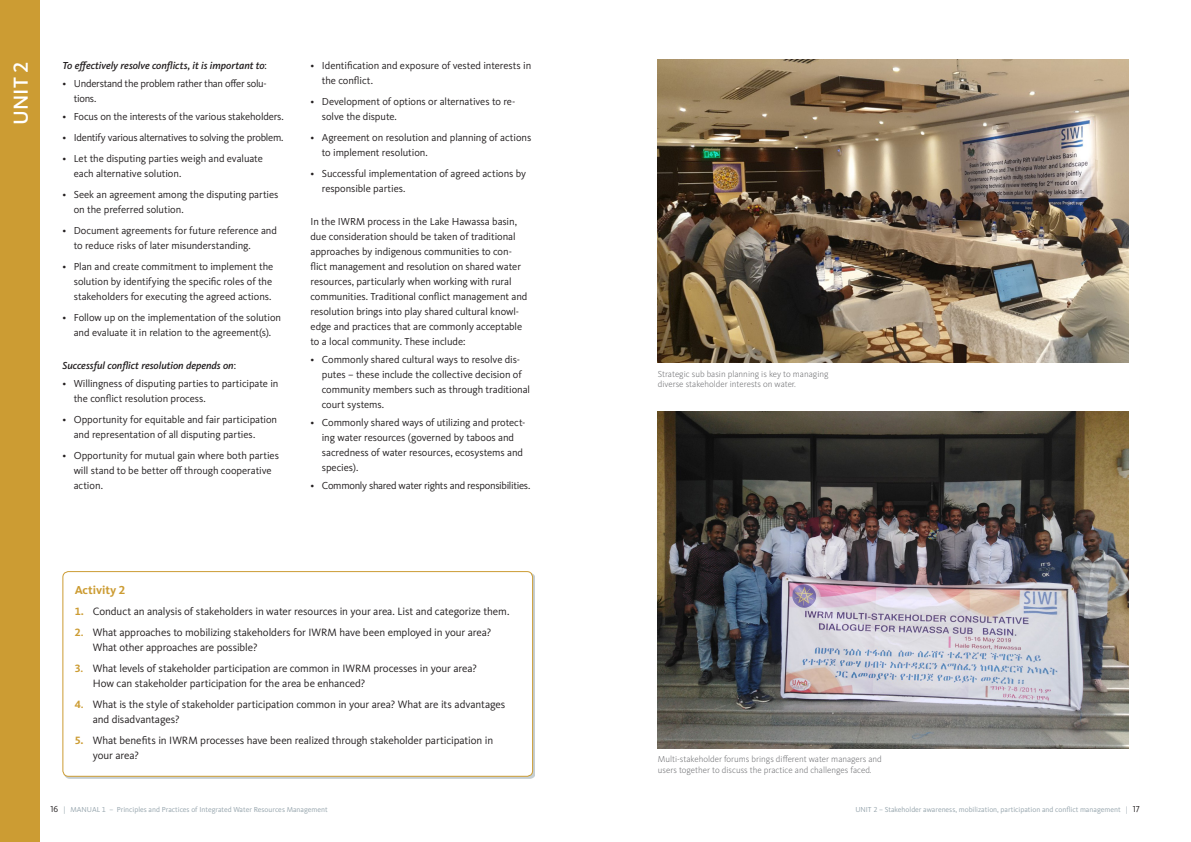
<style>
.page{position:relative;width:1191px;height:842px;background:#fff}
.page>*{position:absolute;margin:0;border:0;box-sizing:border-box;transform-origin:0 0}
.Rubrik_1{font:500 21px "Kievit OT";color:#fff}
.Rubrik_2{font:700 12px "Kievit OT";color:#cc9c33}
.Nummerlista_m_luft_ö{font:11px/15px "Kievit OT";letter-spacing:-.01em;color:#231f20}
.Brödtext_m_luft_över{font:10.5px/15px "Kievit OT";letter-spacing:-.01em;color:#231f20}
.Brödtext_m_luft_över-2{font:italic 500 10.5px "Kievit OT";letter-spacing:-.005em;color:#231f20}
.Brödtext_m_luft_över-3{font:10.5px "Kievit OT";letter-spacing:-.03em;color:#231f20}
.Bildtext{font:300 9px/10.8px "Kievit OT";color:#6c6d70}
.Text_längst_ner_i_ma{font:7.5px "Kievit OT";color:#95a4ac}
.s1{font-weight:400;font-style:normal}
.s2{font-weight:700;color:#cc9c33}
.s3{font-weight:500;color:#cc9c33}
.s4{font-size:9px;color:#231f20}
</style>
<div class="page">
<div style="left:0;top:0;width:40px;height:842px;background:#cc9c33"></div>
<div style="left:62px;top:571px;width:471px;height:206px;border:1px solid #cc9c33;border-radius:6px"></div>
<img style="left:658px;top:60px;width:470px;height:303px">
<img style="left:658px;top:411px;width:470px;height:338px">
<p class="Rubrik_1" style="left:9px;top:125px;width:65px;rotate:-90deg">UNIT 2</p>
<p class="Brödtext_m_luft_över-2" style="left:62px;top:59px;width:206px">To effectively resolve conflicts, it is important to<span class="s1">:</span></p>
<p class="Brödtext_m_luft_över" style="left:74px;top:76px;width:195px;text-indent:-11px">• Understand the problem rather than offer solu&shy;tions.</p>
<p class="Brödtext_m_luft_över" style="left:62px;top:109px;width:223px">• Focus on the interests of the various stakeholders.</p>
<p class="Brödtext_m_luft_över" style="left:62px;top:130px;width:223px">• Identify various alternatives to solving the problem.</p>
<p class="Brödtext_m_luft_över" style="left:74px;top:151px;width:191px;text-indent:-11px">• Let the disputing parties weigh and evaluate each alternative solution.</p>
<p class="Brödtext_m_luft_över" style="left:74px;top:187px;width:206px;text-indent:-11px">• Seek an agreement among the disputing parties on the preferred solution.</p>
<p class="Brödtext_m_luft_över" style="left:74px;top:223px;width:205px;text-indent:-11px">• Document agreements for future reference and to reduce risks of later misunderstanding.</p>
<p class="Brödtext_m_luft_över" style="left:74px;top:259px;width:201px;text-align:justify;text-indent:-11px">• Plan and create commitment to implement the solution by identifying the specific roles of the stakeholders for executing the agreed actions.</p>
<p class="Brödtext_m_luft_över" style="left:62px;top:310px;width:220px;text-align:center">• Follow up on the implementation of the solution and evaluate it in relation to the agreement(s).</p>
<p class="Brödtext_m_luft_över-2" style="left:62px;top:359px;width:175px">Successful conflict resolution depends on<span class="s1">:</span></p>
<p class="Brödtext_m_luft_över" style="left:74px;top:376px;width:206px;text-indent:-11px">• Willingness of disputing parties to participate in the conflict resolution process.</p>
<p class="Brödtext_m_luft_över" style="left:74px;top:412px;width:205px;text-indent:-11px">• Opportunity for equitable and fair participation and representation of all disputing parties.</p>
<p class="Brödtext_m_luft_över" style="left:74px;top:448px;width:207px;text-indent:-11px">• Opportunity for mutual gain where both parties will stand to be better off through cooperative action.</p>
<p class="Brödtext_m_luft_över" style="left:322px;top:58px;width:211px;text-indent:-11px">• Identification and exposure of vested interests in the conflict.</p>
<p class="Brödtext_m_luft_över" style="left:322px;top:94px;width:195px;text-indent:-11px">• Development of options or alternatives to re&shy;solve the dispute.</p>
<p class="Brödtext_m_luft_över" style="left:322px;top:130px;width:211px;text-indent:-11px">• Agreement on resolution and planning of actions to implement resolution.</p>
<p class="Brödtext_m_luft_över" style="left:322px;top:166px;width:206px;text-indent:-11px">• Successful implementation of agreed actions by responsible parties.</p>
<p class="Brödtext_m_luft_över" style="left:310px;top:214px;width:218px">In the IWRM process in the Lake Hawassa basin, due consideration should be taken of traditional approaches by indigenous communities to con&shy;flict management and resolution on shared water resources, particularly when working with rural communities. Traditional conflict management and resolution brings into play shared cultural knowl&shy;edge and practices that are commonly acceptable to a local community. These include:</p>
<p class="Brödtext_m_luft_över" style="left:322px;top:352px;width:210px;text-indent:-11px">• Commonly shared cultural ways to resolve dis&shy;putes – these include the collective decision of community members such as through traditional court systems.</p>
<p class="Brödtext_m_luft_över" style="left:322px;top:415px;width:205px;text-indent:-11px">• Commonly shared ways of utilizing and protect&shy;ing water resources (governed by taboos and sacredness of water resources, ecosystems and species).</p>
<p class="Brödtext_m_luft_över-3" style="left:310px;top:480px;width:221px">• Commonly shared water rights and responsibilities.</p>
<p class="Bildtext" style="left:658px;top:368px;width:172px">Strategic sub basin planning is key to managing diverse stakeholder interests on water.</p>
<p class="Rubrik_2" style="left:75px;top:582px;width:52px">Activity 2</p>
<p class="Nummerlista_m_luft_ö" style="left:75px;top:604px;width:436px"><span class="s2">1.</span> Conduct an analysis of stakeholders in water resources in your area. List and categorize them.</p>
<p class="Nummerlista_m_luft_ö" style="left:93px;top:625px;width:400px;text-indent:-18px"><span class="s2">2</span><span class="s3">.</span> What approaches to mobilizing stakeholders for IWRM have been employed in your area?<br>What other approaches are possible?</p>
<p class="Nummerlista_m_luft_ö" style="left:93px;top:661px;width:385px;text-indent:-18px"><span class="s2">3</span><span class="s3">.</span> What levels of stakeholder participation are common in IWRM processes in your area?<br>How can stakeholder participation for the area be enhanced?</p>
<p class="Nummerlista_m_luft_ö" style="left:93px;top:697px;width:414px;text-indent:-18px"><span class="s2">4</span><span class="s3">.</span> What is the style of stakeholder participation common in your area? What are its advantages and disadvantages?</p>
<p class="Nummerlista_m_luft_ö" style="left:93px;top:733px;width:402px;text-indent:-18px"><span class="s2">5.</span> What benefits in IWRM processes have been realized through stakeholder participation in your area?</p>
<p class="Bildtext" style="left:658px;top:754px;width:225px">Multi-stakeholder forums brings different water managers and users together to discuss the practice and challenges faced.</p>
<p class="Text_längst_ner_i_ma" style="left:51px;top:805px;width:279px"><span class="s4">16</span> | MANUAL 1 – Principles and Practices of Integrated Water Resources Management</p>
<p class="Text_längst_ner_i_ma" style="left:855px;top:805px;width:286px">UNIT 2 – Stakeholder awareness, mobilization, participation and conflict management | <span class="s4">17</span></p>
</div>
